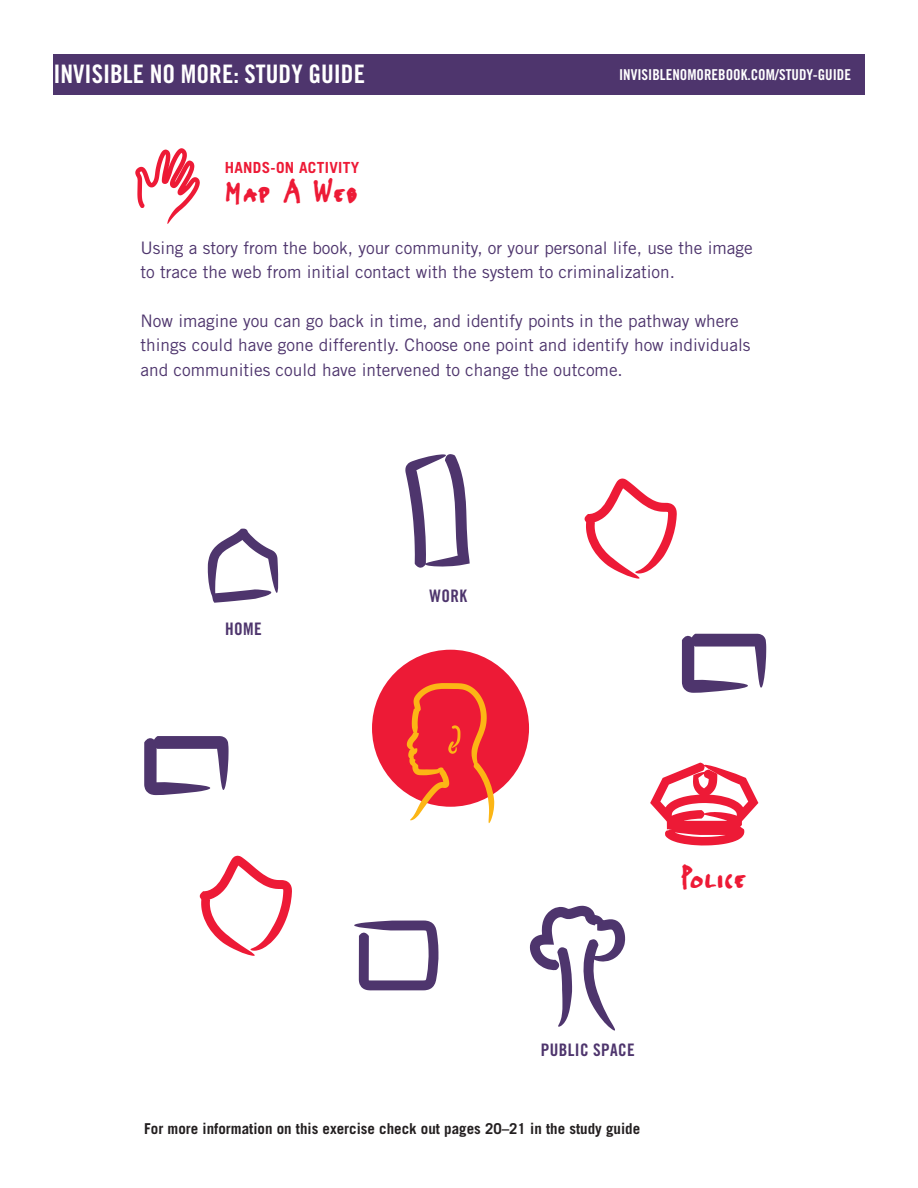
<style>
.page{position:relative;width:918px;height:1188px;background:#fff}
.page>*{position:absolute;margin:0;border:0;box-sizing:border-box;transform-origin:0 0}
.t1{font:38.4px "FF Erikrighthand Caps";letter-spacing:.02em;color:#ed1a36}
.t2{font:25.5px "Trade Gothic Bold Cond Twenty";color:#fff}
.t3{font:17.25px/24.5px "Trade Gothic";color:#4e356d}
.t4{font:17.25px "Trade Gothic Bold Cond Twenty";letter-spacing:.02em;color:#4e356d}
.t5{font:700 15.3px "Trade Gothic";letter-spacing:.02em;color:#ed1a36}
.t6{font:700 15px "Trade Gothic";color:#231f20}
.t7{font:15px "Trade Gothic Bold Cond Twenty";color:#fff}
</style>
<div class="page">
<div style="left:53px;top:54px;width:812px;height:40px;background:#4e356d"></div>
<svg style="left:200px;top:856px;width:92px;height:100px"></svg>
<svg style="left:585px;top:478px;width:92px;height:101px"></svg>
<svg style="left:354px;top:921px;width:85px;height:69px"></svg>
<svg style="left:208px;top:528px;width:70px;height:75px"></svg>
<svg style="left:405px;top:454px;width:65px;height:114px"></svg>
<svg style="left:530px;top:906px;width:95px;height:125px"></svg>
<svg style="left:682px;top:633px;width:84px;height:60px"></svg>
<svg style="left:144px;top:736px;width:85px;height:59px"></svg>
<svg style="left:650px;top:763px;width:108px;height:83px"></svg>
<div style="left:372px;top:650px;width:157px;height:157px;background:#ed1a36;border-radius:50%"></div>
<svg style="left:407px;top:683px;width:87px;height:140px"></svg>
<svg style="left:135px;top:148px;width:65px;height:76px"></svg>
<h2 class="t2" style="left:53px;top:59px;width:313px">INVISIBLE NO MORE: STUDY GUIDE</h2>
<p class="t7" style="left:619px;top:65px;width:233px">INVISIBLENOMOREBOOK.COM/STUDY-GUIDE</p>
<p class="t5" style="left:225px;top:158px;width:136px">HANDS-ON ACTIVITY</p>
<h1 class="t1" style="left:225px;top:169px;width:134px">Map A Web</h1>
<p class="t3" style="left:140px;top:235px;width:614px">Using a story from the book, your community, or your personal life, use the image to trace the web from initial contact with the system to criminalization.</p>
<p class="t3" style="left:140px;top:308px;width:612px">Now imagine you can go back in time, and identify points in the pathway where things could have gone differently. Choose one point and identify how individuals and communities could have intervened to change the outcome.</p>
<p class="t4" style="left:225px;top:618px;width:38px">HOME</p>
<p class="t4" style="left:430px;top:586px;width:39px">WORK</p>
<h1 class="t1" style="left:681px;top:855px;width:66px">Police</h1>
<p class="t4" style="left:541px;top:1039px;width:95px">PUBLIC SPACE</p>
<p class="t6" style="left:144px;top:1120px;width:497px">For more information on this exercise check out pages 20–21 in the study guide</p>
</div>
